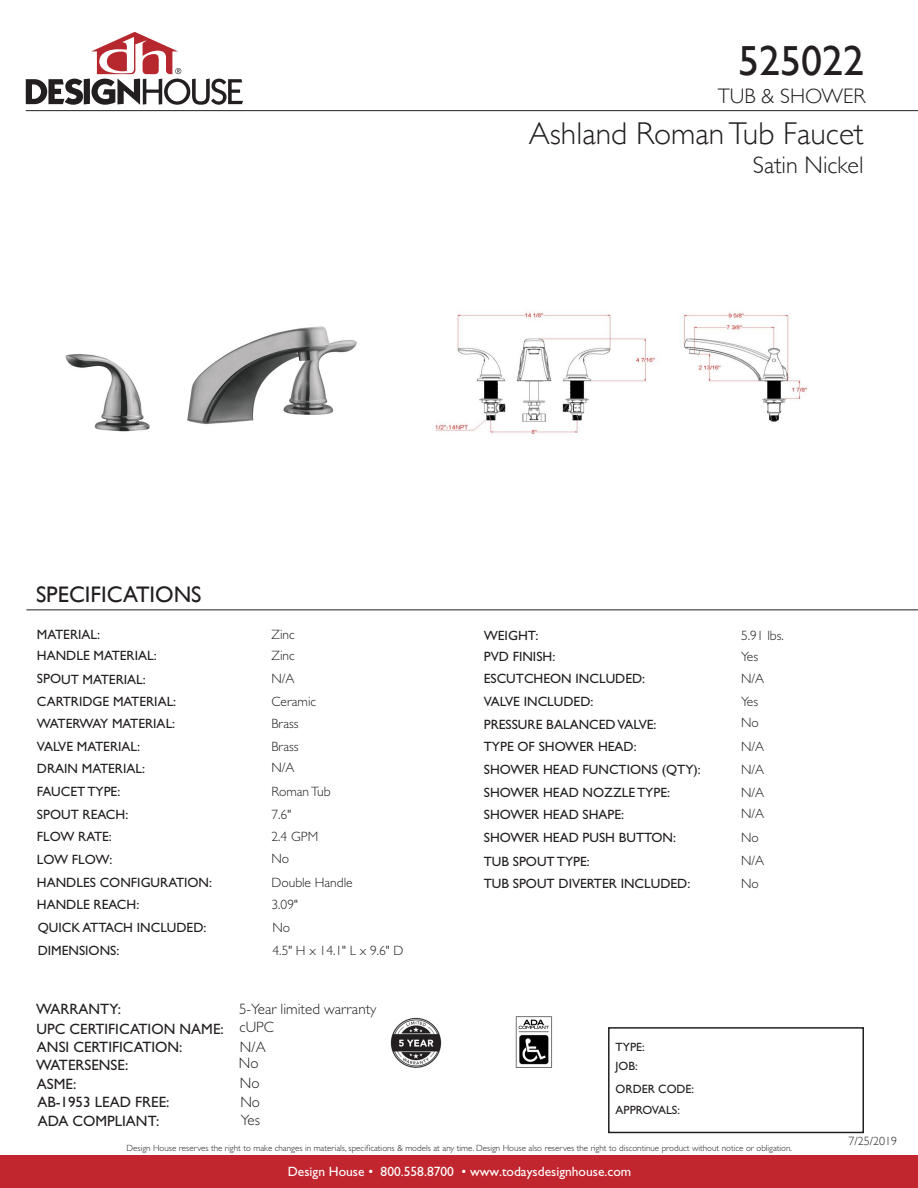
<style>
.page{position:relative;width:918px;height:1188px;background:#fff}
.page>*{position:absolute;margin:0;border:0;box-sizing:border-box;transform-origin:0 0}
.t1{font:42px "Gill Sans";color:#231f20}
.t2{font:300 31.5px "Gill Sans";color:#231f20}
.t3{font:300 24px "Gill Sans";color:#231f20}
.t4{font:22.5px "Gill Sans";color:#231f20}
.t5{font:300 21px "Gill Sans";color:#231f20}
.t6{font:15px "Gill Sans Std";color:#231f20}
.t7{font:300 15px "Gill Sans Std";color:#231f20}
.t8{font:13.5px "Gill Sans Std";color:#231f20}
.t9{font:300 13.5px "Gill Sans Std";color:#231f20}
.t10{font:13.5px "Gill Sans Std";color:#fff}
.t11{font:12px "Gill Sans Std";color:#231f20}
.t12{font:12px "Gill Sans";color:#231f20}
.t13{font:300 12px "Gill Sans";color:#231f20}
.t14{font:300 9px "Gill Sans Std";color:#231f20}
</style>
<div class="page">
<div style="left:0;top:1156px;width:918px;height:32px;background:#c1262f"></div>
<svg style="left:26px;top:32px;width:217px;height:73px"></svg>
<img style="left:65px;top:326px;width:292px;height:106px">
<img style="left:435px;top:309px;width:373px;height:126px">
<img style="left:390px;top:1017px;width:52px;height:51px">
<div style="left:608px;top:1027px;width:256px;height:106px;border:2px solid #231f20"></div>
<hr style="left:26px;top:110px;width:892px;height:1px;background:#231f20">
<hr style="left:26px;top:609px;width:892px;height:1px;background:#231f20">
<img style="left:515px;top:1016px;width:38px;height:52px">
<p class="t1" style="left:738px;top:36px;width:127px">525022</p>
<p class="t5" style="left:718px;top:79px;width:149px">TUB &amp; SHOWER</p>
<p class="t2" style="left:529px;top:108px;width:336px">Ashland Roman Tub Faucet</p>
<p class="t3" style="left:753px;top:147px;width:112px">Satin Nickel</p>
<p class="t4" style="left:36px;top:581px;width:167px">SPECIFICATIONS</p>
<p class="t8" style="left:37px;top:626px;width:65px">MATERIAL:</p>
<p class="t9" style="left:271px;top:627px;width:25px">Zinc</p>
<p class="t8" style="left:37px;top:648px;width:121px">HANDLE MATERIAL:</p>
<p class="t9" style="left:271px;top:648px;width:25px">Zinc</p>
<p class="t8" style="left:37px;top:672px;width:110px">SPOUT MATERIAL:</p>
<p class="t9" style="left:271px;top:671px;width:25px">N/A</p>
<p class="t8" style="left:37px;top:693px;width:141px">CARTRIDGE MATERIAL:</p>
<p class="t9" style="left:271px;top:693px;width:46px">Ceramic</p>
<p class="t8" style="left:37px;top:716px;width:140px">WATERWAY MATERIAL:</p>
<p class="t9" style="left:271px;top:716px;width:29px">Brass</p>
<p class="t8" style="left:37px;top:739px;width:105px">VALVE MATERIAL:</p>
<p class="t9" style="left:271px;top:739px;width:29px">Brass</p>
<p class="t8" style="left:37px;top:784px;width:85px">FAUCET TYPE:</p>
<p class="t9" style="left:271px;top:784px;width:61px">Roman Tub</p>
<p class="t8" style="left:37px;top:761px;width:110px">DRAIN MATERIAL:</p>
<p class="t9" style="left:271px;top:760px;width:25px">N/A</p>
<p class="t8" style="left:37px;top:806px;width:93px">SPOUT REACH:</p>
<p class="t9" style="left:271px;top:807px;width:21px">7.6"</p>
<p class="t8" style="left:37px;top:829px;width:77px">FLOW RATE:</p>
<p class="t9" style="left:271px;top:829px;width:48px">2.4 GPM</p>
<p class="t8" style="left:37px;top:874px;width:177px">HANDLES CONFIGURATION:</p>
<p class="t9" style="left:271px;top:875px;width:83px">Double Handle</p>
<p class="t8" style="left:37px;top:897px;width:104px">HANDLE REACH:</p>
<p class="t9" style="left:271px;top:897px;width:28px">3.09"</p>
<p class="t8" style="left:38px;top:920px;width:170px">QUICK ATTACH INCLUDED:</p>
<p class="t9" style="left:273px;top:920px;width:19px">No</p>
<p class="t8" style="left:37px;top:852px;width:77px">LOW FLOW:</p>
<p class="t9" style="left:271px;top:851px;width:19px">No</p>
<p class="t8" style="left:38px;top:942px;width:83px">DIMENSIONS:</p>
<p class="t9" style="left:273px;top:943px;width:132px">4.5" H x 14.1" L x 9.6" D</p>
<p class="t6" style="left:36px;top:1001px;width:87px">WARRANTY:</p>
<p class="t6" style="left:37px;top:1020px;width:189px">UPC CERTIFICATION NAME:</p>
<p class="t7" style="left:239px;top:1001px;width:139px">5-Year limited warranty</p>
<p class="t7" style="left:240px;top:1019px;width:36px">cUPC</p>
<p class="t6" style="left:37px;top:1038px;width:147px">ANSI CERTIFICATION:</p>
<p class="t6" style="left:36px;top:1056px;width:94px">WATERSENSE:</p>
<p class="t6" style="left:37px;top:1075px;width:41px">ASME:</p>
<p class="t7" style="left:240px;top:1074px;width:21px">No</p>
<p class="t7" style="left:240px;top:1093px;width:21px">No</p>
<p class="t7" style="left:241px;top:1111px;width:21px">Yes</p>
<p class="t7" style="left:240px;top:1038px;width:27px">N/A</p>
<p class="t7" style="left:239px;top:1055px;width:21px">No</p>
<p class="t6" style="left:37px;top:1093px;width:134px">AB-1953 LEAD FREE:</p>
<p class="t6" style="left:38px;top:1113px;width:123px">ADA COMPLIANT:</p>
<p class="t8" style="left:484px;top:628px;width:56px">WEIGHT:</p>
<p class="t9" style="left:741px;top:627px;width:44px">5.91 lbs.</p>
<p class="t8" style="left:484px;top:648px;width:73px">PVD FINISH:</p>
<p class="t9" style="left:741px;top:649px;width:19px">Yes</p>
<p class="t8" style="left:484px;top:671px;width:163px">ESCUTCHEON INCLUDED:</p>
<p class="t9" style="left:741px;top:671px;width:25px">N/A</p>
<p class="t8" style="left:484px;top:694px;width:111px">VALVE INCLUDED:</p>
<p class="t9" style="left:741px;top:694px;width:19px">Yes</p>
<p class="t8" style="left:484px;top:739px;width:154px">TYPE OF SHOWER HEAD:</p>
<p class="t9" style="left:741px;top:739px;width:25px">N/A</p>
<p class="t8" style="left:484px;top:716px;width:174px">PRESSURE BALANCED VALVE:</p>
<p class="t9" style="left:741px;top:715px;width:19px">No</p>
<p class="t8" style="left:484px;top:762px;width:218px">SHOWER HEAD FUNCTIONS (QTY):</p>
<p class="t9" style="left:741px;top:762px;width:25px">N/A</p>
<p class="t8" style="left:484px;top:784px;width:188px">SHOWER HEAD NOZZLE TYPE:</p>
<p class="t9" style="left:741px;top:785px;width:25px">N/A</p>
<p class="t8" style="left:484px;top:830px;width:194px">SHOWER HEAD PUSH BUTTON:</p>
<p class="t9" style="left:741px;top:830px;width:19px">No</p>
<p class="t8" style="left:484px;top:853px;width:107px">TUB SPOUT TYPE:</p>
<p class="t9" style="left:741px;top:852px;width:25px">N/A</p>
<p class="t8" style="left:484px;top:876px;width:208px">TUB SPOUT DIVERTER INCLUDED:</p>
<p class="t9" style="left:741px;top:876px;width:19px">No</p>
<p class="t8" style="left:484px;top:807px;width:142px">SHOWER HEAD SHAPE:</p>
<p class="t9" style="left:741px;top:806px;width:25px">N/A</p>
<p class="t11" style="left:616px;top:1040px;width:31px">TYPE:</p>
<p class="t11" style="left:616px;top:1059px;width:24px">JOB:</p>
<p class="t12" style="left:616px;top:1082px;width:80px">ORDER CODE:</p>
<p class="t11" style="left:616px;top:1103px;width:66px">APPROVALS:</p>
<p class="t14" style="left:127px;top:1143px;width:667px">Design House reserves the right to make changes in materials, specifications &amp; models at any time. Design House also reserves the right to discontinue product without notice or obligation.</p>
<p class="t10" style="left:288px;top:1164px;width:345px">Design House • 800.558.8700 • www.todaysdesignhouse.com</p>
<p class="t13" style="left:849px;top:1132px;width:50px">7/25/2019</p>
</div>
